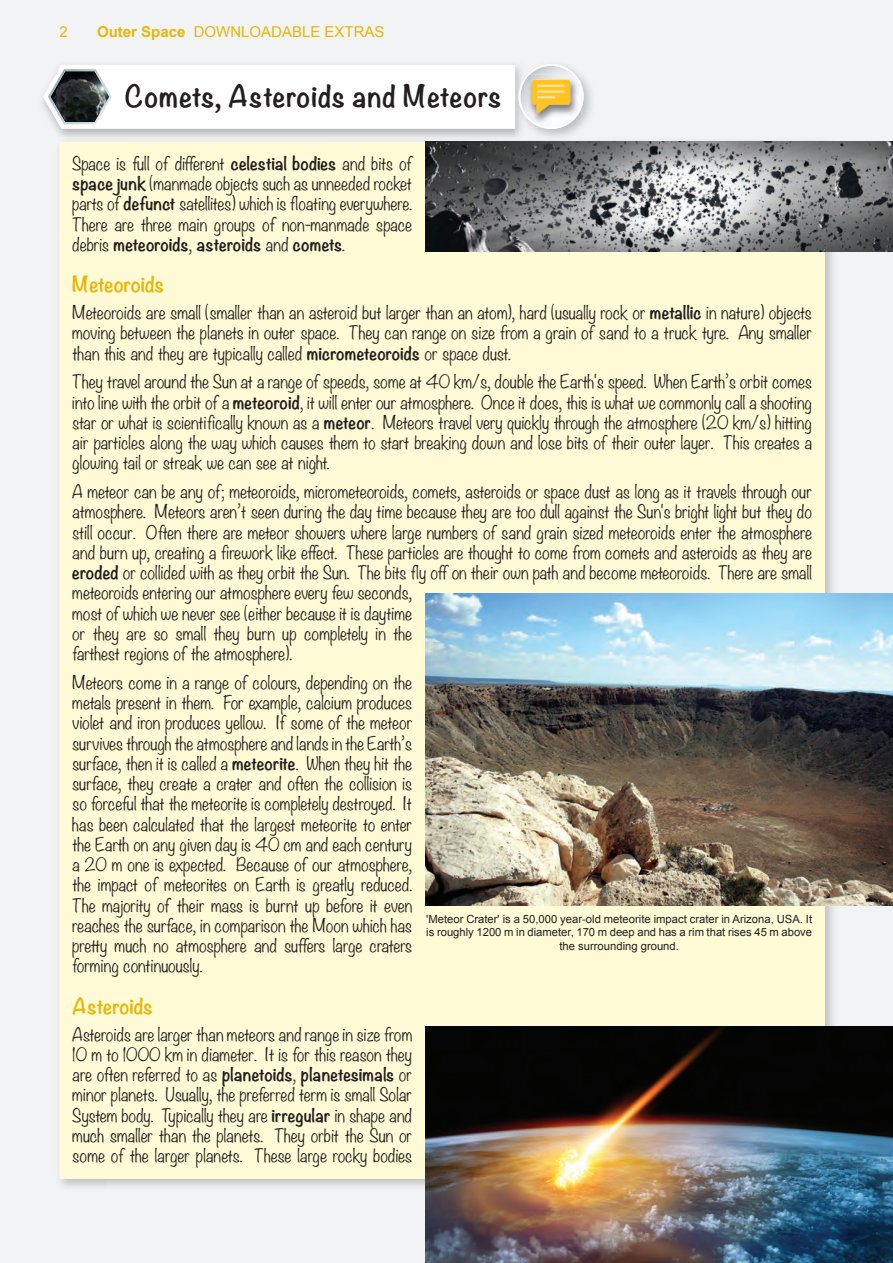
<style>
.page{position:relative;width:893px;height:1263px;background:#f2f3f4}
.page>*{position:absolute;margin:0;border:0;box-sizing:border-box;transform-origin:0 0}
.t1{font:700 27px "Noteworthy";letter-spacing:.025em;color:#231f20}
.t2{font:700 19.5px "Noteworthy";color:#e6b609}
.t3{font:300 16.5px/20.2px "Noteworthy";color:#231f20;text-align:justify}
.t4{font:15px "Arial";color:#e6b609}
.t5{font:11.25px/13.5px "Arial";color:#231f20;text-align:center}
.s1{font-weight:700}
</style>
<div class="page">
<img style="left:825px;top:252px;width:12px;height:775px">
<div style="left:60px;top:142px;width:765px;height:1037px;background:#fffbd6"></div>
<svg style="left:43px;top:64px;width:541px;height:65px"></svg>
<img style="left:425px;top:594px;width:468px;height:311px">
<img style="left:425px;top:1027px;width:468px;height:236px">
<img style="left:425px;top:141px;width:468px;height:111px">
<p class="t4" style="left:60px;top:23px;width:10px">2</p>
<p class="t4" style="left:97px;top:23px;width:289px"><span class="s1">Outer Space</span> DOWNLOADABLE EXTRAS</p>
<h1 class="t1" style="left:125px;top:72px;width:378px">Comets, Asteroids and Meteors</h1>
<p class="t3" style="left:72px;top:152px;width:341px">Space is full of different <span class="s1">celestial bodies</span> and bits of <span class="s1">space junk</span> (manmade objects such as unneeded rocket parts of <span class="s1">defunct</span> satellites) which is floating everywhere.<br>There are three main groups of non-manmade space debris <span class="s1">meteoroids</span>, <span class="s1">asteroids</span> and <span class="s1">comets</span>.</p>
<p class="t2" style="left:72px;top:267px;width:93px">Meteoroids</p>
<p class="t3" style="left:72px;top:301px;width:741px">Meteoroids are small (smaller than an asteroid but larger than an atom), hard (usually rock or <span class="s1">metallic</span> in nature) objects moving between the planets in outer space. They can range on size from a grain of sand to a truck tyre. Any smaller than this and they are typically called <span class="s1">micrometeoroids</span> or space dust.</p>
<p class="t3" style="left:72px;top:370px;width:741px">They travel around the Sun at a range of speeds, some at 40 km/s, double the Earth's speed. When Earth’s orbit comes into line with the orbit of a <span class="s1">meteoroid</span>, it will enter our atmosphere. Once it does, this is what we commonly call a shooting star or what is scientifically known as a <span class="s1">meteor</span>. Meteors travel very quickly through the atmosphere (20 km/s) hitting air particles along the way which causes them to start breaking down and lose bits of their outer layer. This creates a glowing tail or streak we can see at night.</p>
<p class="t3" style="left:72px;top:480px;width:741px;text-align:left">A meteor can be any of; meteoroids, micrometeoroids, comets, asteroids or space dust as long as it travels through our atmosphere. Meteors aren’t seen during the day time because they are too dull against the Sun's bright light but they do still occur. Often there are meteor showers where large numbers of sand grain sized meteoroids enter the atmosphere and burn up, creating a firework like effect. These particles are thought to come from comets and asteroids as they are <span class="s1">eroded</span> or collided with as they orbit the Sun. The bits fly off on their own path and become meteoroids. There are small meteoroids entering our atmosphere every few seconds,<br>most of which we never see (either because it is daytime<br>or they are so small they burn up completely in the<br>farthest regions of the atmosphere).</p>
<p class="t3" style="left:72px;top:671px;width:341px">Meteors come in a range of colours, depending on the metals present in them. For example, calcium produces violet and iron produces yellow. If some of the meteor survives through the atmosphere and lands in the Earth’s surface, then it is called a <span class="s1">meteorite</span>. When they hit the surface, they create a crater and often the collision is so forceful that the meteorite is completely destroyed. It has been calculated that the largest meteorite to enter the Earth on any given day is 40 cm and each century a 20 m one is expected. Because of our atmosphere, the impact of meteorites on Earth is greatly reduced.<br>The majority of their mass is burnt up before it even reaches the surface, in comparison the Moon which has pretty much no atmosphere and suffers large craters forming continuously.</p>
<p class="t2" style="left:72px;top:989px;width:82px">Asteroids</p>
<p class="t3" style="left:72px;top:1022px;width:341px">Asteroids are larger than meteors and range in size from 10 m to 1000 km in diameter. It is for this reason they are often referred to as <span class="s1">planetoids</span>, <span class="s1">planetesimals</span> or minor planets. Usually, the preferred term is small Solar System body. Typically they are <span class="s1">irregular</span> in shape and much smaller than the planets. They orbit the Sun or some of the larger planets. These large rocky bodies</p>
<p class="t5" style="left:426px;top:912px;width:387px">'Meteor Crater' is a 50,000 year-old meteorite impact crater in Arizona, USA. It is roughly 1200 m in diameter, 170 m deep and has a rim that rises 45 m above the surrounding ground.</p>
</div>
